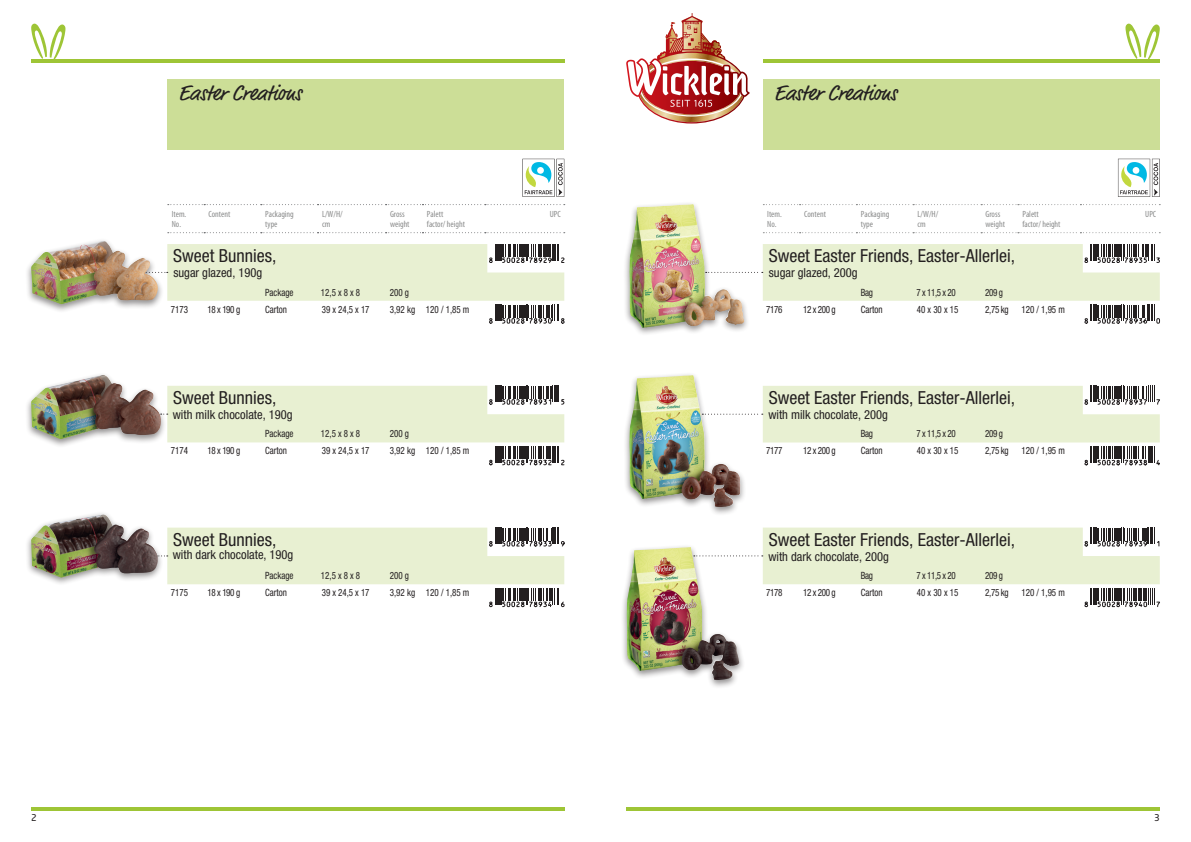
<style>
.page{position:relative;width:1191px;height:842px;background:#fff}
.page>*{position:absolute;margin:0;border:0;box-sizing:border-box;transform-origin:0 0}
.t1{font:22px "Market";color:#231f20}
.t2{font:condensed 18px "Helvetica Neue";color:#231f20}
.t3{font:condensed 12.5px "Helvetica Neue";color:#231f20}
.t4{font:condensed 10px "Helvetica Neue";color:#231f20;scale:.9 1}
.t5{font:condensed 10px "Helvetica Neue";color:#231f20;scale:.89 1}
.t6{font:700 10px "Akko Wicklein";color:#231f20}
.t7{font:condensed 9px/10px "Myriad Pro";color:#8a8b8b}
</style>
<div class="page">
<div style="left:167px;top:79px;width:397px;height:71px;background:#ccde97"></div>
<div style="left:763px;top:79px;width:396px;height:71px;background:#ccde97"></div>
<div style="left:25px;top:237px;width:139px;height:76px;background:#231f20;opacity:.5"></div>
<img style="left:31px;top:241px;width:128px;height:63px">
<div style="left:25px;top:372px;width:142px;height:76px;background:#231f20;opacity:.5"></div>
<img style="left:31px;top:375px;width:130px;height:64px">
<div style="left:25px;top:511px;width:139px;height:75px;background:#231f20;opacity:.5"></div>
<img style="left:31px;top:514px;width:127px;height:64px">
<div style="left:623px;top:201px;width:127px;height:135px;background:#231f20;opacity:.5"></div>
<img style="left:629px;top:204px;width:115px;height:124px">
<div style="left:623px;top:372px;width:123px;height:144px;background:#231f20;opacity:.5"></div>
<img style="left:629px;top:375px;width:95px;height:127px">
<div style="left:620px;top:544px;width:125px;height:145px;background:#231f20;opacity:.5"></div>
<img style="left:626px;top:547px;width:106px;height:133px">
<svg style="left:522px;top:159px;width:42px;height:38px"></svg>
<svg style="left:31px;top:23px;width:35px;height:37px"></svg>
<svg style="left:1118px;top:159px;width:41px;height:38px"></svg>
<svg style="left:1125px;top:23px;width:35px;height:37px"></svg>
<svg style="left:168px;top:204px;width:397px;height:1px"></svg>
<svg style="left:168px;top:232px;width:397px;height:1px"></svg>
<svg style="left:763px;top:204px;width:397px;height:1px"></svg>
<svg style="left:763px;top:232px;width:397px;height:1px"></svg>
<svg style="left:156px;top:528px;width:409px;height:80px"></svg>
<svg style="left:161px;top:386px;width:403px;height:80px"></svg>
<svg style="left:127px;top:244px;width:438px;height:80px"></svg>
<svg style="left:694px;top:528px;width:466px;height:79px"></svg>
<svg style="left:702px;top:386px;width:458px;height:80px"></svg>
<svg style="left:705px;top:244px;width:455px;height:92px"></svg>
<hr style="left:31px;top:807px;width:533px;height:4px;background:#9ec536">
<hr style="left:31px;top:60px;width:533px;height:3px;background:#9ec536">
<hr style="left:763px;top:60px;width:396px;height:3px;background:#9ec536">
<hr style="left:626px;top:807px;width:533px;height:4px;background:#9ec536">
<img style="left:626px;top:13px;width:124px;height:111px">
<h1 class="t1" style="left:179px;top:80px;width:124px">Easter Creations</h1>
<h1 class="t1" style="left:774px;top:80px;width:124px">Easter Creations</h1>
<p class="t7" style="left:172px;top:209px;width:16px">Item.<br>No.</p>
<p class="t7" style="left:208px;top:209px;width:23px">Content</p>
<p class="t7" style="left:265px;top:209px;width:30px">Packaging type</p>
<p class="t7" style="left:322px;top:209px;width:22px">L/W/H/ cm</p>
<p class="t7" style="left:390px;top:209px;width:21px">Gross weight</p>
<p class="t7" style="left:427px;top:209px;width:40px">Palett<br>factor/ height</p>
<p class="t7" style="left:550px;top:209px;width:13px">UPC</p>
<h2 class="t2" style="left:173px;top:246px;width:105px">Sweet Bunnies,</h2>
<p class="t3" style="left:173px;top:266px;width:90px">sugar glazed, 190g</p>
<p class="t4" style="left:265px;top:286px;width:33px">Package</p>
<p class="t5" style="left:321px;top:286px;width:46px">12,5 x 8 x 8</p>
<p class="t4" style="left:390px;top:286px;width:23px">200 g</p>
<p class="t4" style="left:171px;top:303px;width:21px">7173</p>
<p class="t4" style="left:207px;top:303px;width:38px">18 x 190 g</p>
<p class="t4" style="left:265px;top:303px;width:26px">Carton</p>
<p class="t5" style="left:322px;top:303px;width:55px">39 x 24,5 x 17</p>
<p class="t4" style="left:390px;top:303px;width:90px">3,92 kg 120 / 1,85 m</p>
<h2 class="t2" style="left:173px;top:387px;width:105px">Sweet Bunnies,</h2>
<p class="t3" style="left:173px;top:408px;width:121px">with milk chocolate, 190g</p>
<p class="t4" style="left:265px;top:428px;width:33px">Package</p>
<p class="t5" style="left:321px;top:428px;width:46px">12,5 x 8 x 8</p>
<p class="t4" style="left:390px;top:428px;width:23px">200 g</p>
<p class="t4" style="left:171px;top:445px;width:21px">7174</p>
<p class="t4" style="left:207px;top:445px;width:38px">18 x 190 g</p>
<p class="t4" style="left:265px;top:445px;width:26px">Carton</p>
<p class="t5" style="left:322px;top:445px;width:55px">39 x 24,5 x 17</p>
<p class="t4" style="left:390px;top:445px;width:90px">3,92 kg 120 / 1,85 m</p>
<h2 class="t2" style="left:173px;top:529px;width:105px">Sweet Bunnies,</h2>
<p class="t3" style="left:173px;top:547px;width:122px">with dark chocolate, 190g</p>
<p class="t4" style="left:265px;top:570px;width:33px">Package</p>
<p class="t5" style="left:321px;top:570px;width:46px">12,5 x 8 x 8</p>
<p class="t4" style="left:390px;top:570px;width:23px">200 g</p>
<p class="t4" style="left:171px;top:587px;width:21px">7175</p>
<p class="t4" style="left:207px;top:587px;width:38px">18 x 190 g</p>
<p class="t4" style="left:265px;top:587px;width:26px">Carton</p>
<p class="t5" style="left:322px;top:587px;width:55px">39 x 24,5 x 17</p>
<p class="t4" style="left:390px;top:587px;width:90px">3,92 kg 120 / 1,85 m</p>
<p class="t7" style="left:767px;top:209px;width:16px">Item.<br>No.</p>
<p class="t7" style="left:804px;top:209px;width:23px">Content</p>
<p class="t7" style="left:860px;top:209px;width:30px">Packaging type</p>
<p class="t7" style="left:917px;top:209px;width:22px">L/W/H/ cm</p>
<p class="t7" style="left:985px;top:209px;width:21px">Gross weight</p>
<p class="t7" style="left:1022px;top:209px;width:40px">Palett<br>factor/ height</p>
<p class="t7" style="left:1145px;top:209px;width:13px">UPC</p>
<h2 class="t2" style="left:768px;top:246px;width:248px">Sweet Easter Friends, Easter-Allerlei,</h2>
<p class="t3" style="left:769px;top:266px;width:90px">sugar glazed, 200g</p>
<p class="t4" style="left:860px;top:286px;width:15px">Bag</p>
<p class="t5" style="left:916px;top:286px;width:46px">7 x 11,5 x 20</p>
<p class="t4" style="left:985px;top:286px;width:21px">209 g</p>
<p class="t4" style="left:766px;top:303px;width:20px">7176</p>
<p class="t4" style="left:803px;top:303px;width:38px">12 x 200 g</p>
<p class="t4" style="left:860px;top:303px;width:26px">Carton</p>
<p class="t5" style="left:917px;top:303px;width:48px">40 x 30 x 15</p>
<p class="t4" style="left:985px;top:303px;width:27px">2,75 kg</p>
<p class="t4" style="left:1021px;top:303px;width:50px">120 / 1,95 m</p>
<h2 class="t2" style="left:768px;top:387px;width:248px">Sweet Easter Friends, Easter-Allerlei,</h2>
<p class="t3" style="left:768px;top:408px;width:121px">with milk chocolate, 200g</p>
<p class="t4" style="left:860px;top:428px;width:15px">Bag</p>
<p class="t5" style="left:916px;top:428px;width:46px">7 x 11,5 x 20</p>
<p class="t4" style="left:985px;top:428px;width:21px">209 g</p>
<p class="t4" style="left:766px;top:445px;width:20px">7177</p>
<p class="t4" style="left:803px;top:445px;width:38px">12 x 200 g</p>
<p class="t4" style="left:860px;top:445px;width:26px">Carton</p>
<p class="t5" style="left:917px;top:445px;width:48px">40 x 30 x 15</p>
<p class="t4" style="left:985px;top:445px;width:27px">2,75 kg</p>
<p class="t4" style="left:1021px;top:445px;width:50px">120 / 1,95 m</p>
<h2 class="t2" style="left:768px;top:529px;width:248px">Sweet Easter Friends, Easter-Allerlei,</h2>
<p class="t3" style="left:768px;top:549px;width:122px">with dark chocolate, 200g</p>
<p class="t4" style="left:860px;top:570px;width:15px">Bag</p>
<p class="t5" style="left:916px;top:570px;width:46px">7 x 11,5 x 20</p>
<p class="t4" style="left:985px;top:570px;width:21px">209 g</p>
<p class="t4" style="left:766px;top:587px;width:20px">7178</p>
<p class="t4" style="left:803px;top:587px;width:38px">12 x 200 g</p>
<p class="t4" style="left:860px;top:587px;width:26px">Carton</p>
<p class="t5" style="left:917px;top:587px;width:48px">40 x 30 x 15</p>
<p class="t4" style="left:985px;top:587px;width:27px">2,75 kg</p>
<p class="t4" style="left:1021px;top:587px;width:50px">120 / 1,95 m</p>
<p class="t6" style="left:31px;top:812px;width:7px">2</p>
<p class="t6" style="left:1154px;top:812px;width:7px">3</p>
</div>
